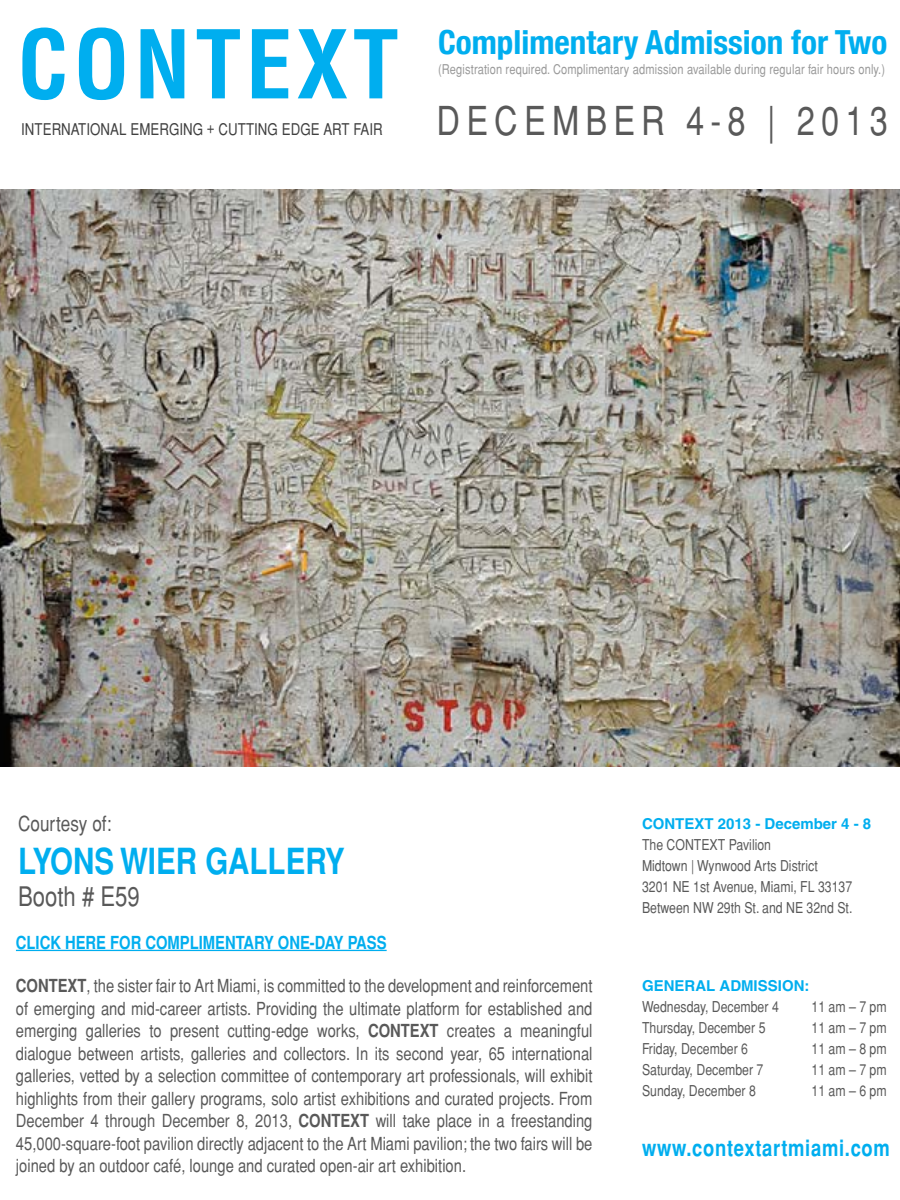
<style>
.page{position:relative;width:900px;height:1200px;background:#fff}
.page>*{position:absolute;margin:0;border:0;box-sizing:border-box;transform-origin:0 0}
.t1{font:condensed 39.9px "Helvetica";letter-spacing:.155em;color:#595959}
.t2{font:700 condensed 36px "Helvetica";color:#00aeef}
.t3{font:700 condensed 33.15px "Helvetica Neue";color:#00aeef}
.t4{font:condensed 27px "Helvetica";color:#595959}
.t5{font:700 condensed 22.5px "Helvetica";letter-spacing:.03em;color:#00aeef}
.t6{font:condensed 21px "Helvetica";color:#595959}
.t7{font:condensed 18px/22.5px "Helvetica";color:#595959;text-align:justify}
.t8{font:700 condensed 18px "Helvetica";color:#00aeef}
.t9{font:condensed 16.2px "Helvetica";letter-spacing:.005em;color:#404040}
.t10{font:condensed 15px/21px "Helvetica";color:#595959}
.t11{font:700 15px "Helvetica";color:#00aeef}
.t12{font:condensed 13.5px "Helvetica";letter-spacing:.01em;color:#999}
.s1{font-weight:700}
</style>
<div class="page">
<hr style="left:16px;top:950px;width:371px;height:1px;background:#00aeef">
<svg style="left:22px;top:28px;width:43px;height:72px"></svg>
<svg style="left:79px;top:28px;width:45px;height:72px"></svg>
<svg style="left:141px;top:29px;width:43px;height:69px"></svg>
<svg style="left:197px;top:29px;width:43px;height:69px"></svg>
<svg style="left:252px;top:29px;width:36px;height:69px"></svg>
<svg style="left:298px;top:29px;width:49px;height:69px"></svg>
<svg style="left:354px;top:29px;width:43px;height:69px"></svg>
<img style="left:0;top:189px;width:900px;height:577px">
<p class="t9" style="left:21px;top:119px;width:363px">INTERNATIONAL EMERGING + CUTTING EDGE ART FAIR</p>
<h3 class="t3" style="left:438px;top:23px;width:451px">Complimentary Admission for Two</h3>
<p class="t12" style="left:438px;top:62px;width:449px">(Registration required. Complimentary admission available during regular fair hours only.)</p>
<h1 class="t1" style="left:437px;top:97px;width:453px">DECEMBER 4-8 | 2013</h1>
<p class="t6" style="left:18px;top:811px;width:95px">Courtesy of:</p>
<h2 class="t2" style="left:18px;top:840px;width:328px">LYONS WIER GALLERY</h2>
<h3 class="t4" style="left:18px;top:881px;width:123px">Booth # E59</h3>
<p class="t8" style="left:16px;top:932px;width:372px">CLICK HERE FOR COMPLIMENTARY ONE-DAY PASS</p>
<p class="t11" style="left:642px;top:815px;width:231px">CONTEXT 2013 - December 4 - 8</p>
<p class="t10" style="left:642px;top:834px;width:212px">The CONTEXT Pavilion<br>Midtown | Wynwood Arts District<br>3201 NE 1st Avenue, Miami, FL 33137<br>Between NW 29th St. and NE 32nd St.</p>
<p class="t7" style="left:16px;top:974px;width:578px"><span class="s1">CONTEXT</span>, the sister fair to Art Miami, is committed to the development and reinforcement of emerging and mid-career artists. Providing the ultimate platform for established and emerging galleries to present cutting-edge works, <span class="s1">CONTEXT</span> creates a meaningful dialogue between artists, galleries and collectors. In its second year, 65 international galleries, vetted by a selection committee of contemporary art professionals, will exhibit highlights from their gallery programs, solo artist exhibitions and curated projects. From December 4 through December 8, 2013, <span class="s1">CONTEXT</span> will take place in a freestanding 45,000-square-foot pavilion directly adjacent to the Art Miami pavilion; the two fairs will be joined by an outdoor café, lounge and curated open-air art exhibition.</p>
<p class="t11" style="left:642px;top:977px;width:169px">GENERAL ADMISSION:</p>
<p class="t10" style="left:642px;top:996px;width:138px">Wednesday, December 4</p>
<p class="t10" style="left:812px;top:996px;width:77px">11 am – 7 pm</p>
<p class="t10" style="left:642px;top:1017px;width:125px">Thursday, December 5</p>
<p class="t10" style="left:812px;top:1017px;width:77px">11 am – 7 pm</p>
<p class="t10" style="left:642px;top:1038px;width:108px">Friday, December 6</p>
<p class="t10" style="left:812px;top:1038px;width:77px">11 am – 8 pm</p>
<p class="t10" style="left:642px;top:1059px;width:123px">Saturday, December 7</p>
<p class="t10" style="left:812px;top:1059px;width:77px">11 am – 7 pm</p>
<p class="t10" style="left:642px;top:1080px;width:115px">Sunday, December 8</p>
<p class="t10" style="left:812px;top:1080px;width:77px">11 am – 6 pm</p>
<p class="t5" style="left:642px;top:1135px;width:250px">www.contextartmiami.com</p>
</div>
